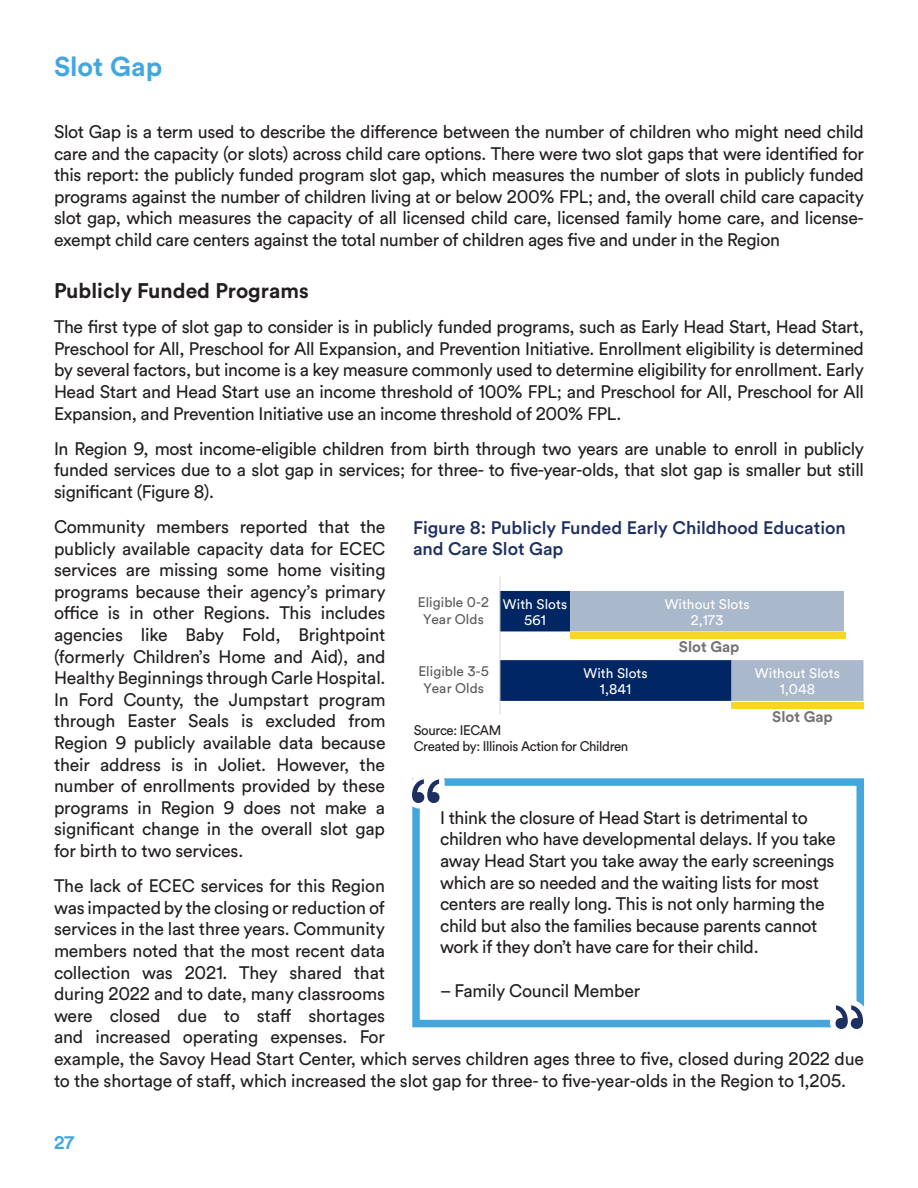
<style>
.page{position:relative;width:918px;height:1188px;background:#fff}
.page>*{position:absolute;margin:0;border:0;box-sizing:border-box;transform-origin:0 0}
.t1{font:700 27px "Circular Air Pro";color:#43a7dd}
.t2{font:700 21px "Circular Air Pro";color:#231f20}
.t3{font:18px/21.6px "Circular Air Pro";letter-spacing:-.02em;color:#231f20;text-align:justify}
.t4{font:500 18px/21.6px "Circular Air Pro";color:#1e2f61}
.t5{font:700 18px "Circular Air Pro";color:#43a7dd}
.t6{font:700 15.15px "Circular Air Pro";color:#767171}
.t7{font:13.8px/16.5px "Circular Air Pro";letter-spacing:.005em;color:#fff;text-align:center}
.t8{font:13.8px "Circular Air Pro";letter-spacing:-.025em;color:#231f20;scale:.96 1}
.t9{font:13.8px/16.5px "Circular Air Pro";letter-spacing:.005em;color:#595959;text-align:center}
</style>
<div class="page">
<div style="left:412px;top:778px;width:452px;height:249px;border:8px solid #43a7dd"></div>
<svg style="left:412px;top:778px;width:37px;height:34px"></svg>
<svg style="left:826px;top:994px;width:38px;height:35px"></svg>
<img style="left:499px;top:576px;width:365px;height:139px">
<h2 class="t1" style="left:54px;top:48px;width:110px">Slot Gap</h2>
<p class="t3" style="left:54px;top:120px;width:812px">Slot Gap is a term used to describe the difference between the number of children who might need child care and the capacity (or slots) across child care options. There were two slot gaps that were identified for this report: the publicly funded program slot gap, which measures the number of slots in publicly funded programs against the number of children living at or below 200% FPL; and, the overall child care capacity slot gap, which measures the capacity of all licensed child care, licensed family home care, and license&shy;exempt child care centers against the total number of children ages five and under in the Region</p>
<h3 class="t2" style="left:54px;top:276px;width:256px">Publicly Funded Programs</h3>
<p class="t3" style="left:54px;top:315px;width:812px">The first type of slot gap to consider is in publicly funded programs, such as Early Head Start, Head Start, Preschool for All, Preschool for All Expansion, and Prevention Initiative. Enrollment eligibility is determined by several factors, but income is a key measure commonly used to determine eligibility for enrollment. Early Head Start and Head Start use an income threshold of 100% FPL; and Preschool for All, Preschool for All Expansion, and Prevention Initiative use an income threshold of 200% FPL.</p>
<p class="t3" style="left:54px;top:437px;width:812px">In Region 9, most income-eligible children from birth through two years are unable to enroll in publicly funded services due to a slot gap in services; for three- to five-year-olds, that slot gap is smaller but still significant (Figure 8).</p>
<p class="t3" style="left:54px;top:515px;width:333px">Community members reported that the publicly available capacity data for ECEC services are missing some home visiting programs because their agency’s primary office is in other Regions. This includes agencies like Baby Fold, Brightpoint (formerly Children’s Home and Aid), and Healthy Beginnings through Carle Hospital.<br>In Ford County, the Jumpstart program through Easter Seals is excluded from Region 9 publicly available data because their address is in Joliet. However, the number of enrollments provided by these programs in Region 9 does not make a significant change in the overall slot gap for birth to two services.</p>
<p class="t3" style="left:54px;top:874px;width:811px;text-align:left">The lack of ECEC services for this Region<br>was impacted by the closing or reduction of<br>services in the last three years. Community<br>members noted that the most recent data<br>collection was 2021. They shared that<br>during 2022 and to date, many classrooms<br>were closed due to staff shortages<br>and increased operating expenses. For<br>example, the Savoy Head Start Center, which serves children ages three to five, closed during 2022 due to the shortage of staff, which increased the slot gap for three- to five-year-olds in the Region to 1,205.</p>
<p class="t4" style="left:413px;top:516px;width:434px">Figure 8: Publicly Funded Early Childhood Education and Care Slot Gap</p>
<p class="t9" style="left:418px;top:593px;width:73px">Eligible 0-2<br>Year Olds</p>
<p class="t7" style="left:503px;top:595px;width:66px">With Slots<br>561</p>
<p class="t7" style="left:665px;top:595px;width:86px">Without Slots<br>2,173</p>
<p class="t6" style="left:679px;top:636px;width:62px">Slot Gap</p>
<p class="t9" style="left:418px;top:663px;width:72px">Eligible 3-5<br>Year Olds</p>
<p class="t7" style="left:584px;top:664px;width:66px">With Slots<br>1,841</p>
<p class="t7" style="left:755px;top:664px;width:86px">Without Slots<br>1,048</p>
<p class="t6" style="left:772px;top:706px;width:62px">Slot Gap</p>
<p class="t8" style="left:414px;top:721px;width:92px">Source: IECAM</p>
<p class="t8" style="left:414px;top:737px;width:225px">Created by: Illinois Action for Children</p>
<p class="t3" style="left:440px;top:806px;width:397px;text-align:left">I think the closure of Head Start is detrimental to children who have developmental delays. If you take away Head Start you take away the early screenings which are so needed and the waiting lists for most centers are really long. This is not only harming the child but also the families because parents cannot work if they don’t have care for their child.</p>
<p class="t3" style="left:440px;top:979px;width:202px">– Family Council Member</p>
<p class="t5" style="left:54px;top:1130px;width:22px">27</p>
</div>
